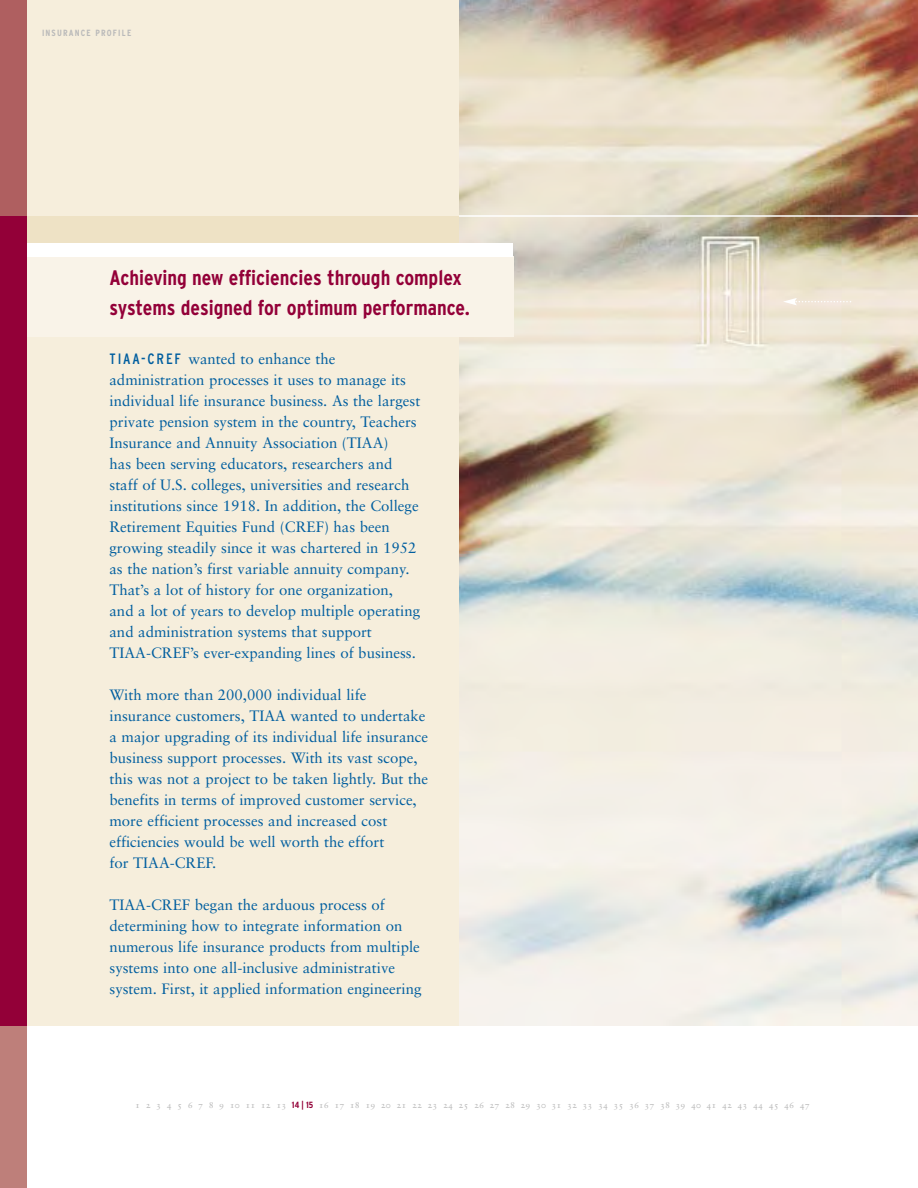
<style>
.page{position:relative;width:918px;height:1188px;background:#fff}
.page>*{position:absolute;margin:0;border:0;box-sizing:border-box;transform-origin:0 0}
.t1{font:700 condensed 21px/30px "Interstate";color:#930038}
.t2{font:15px/21px "Sabon";color:#005e9f}
.t3{font:9px "Sabon Roman SC";color:#bababa}
.t4{font:700 condensed 9px "Interstate";letter-spacing:.13em;color:#bababa}
.s1{font-family:"Interstate";font-stretch:condensed}
.s2{font-family:"Interstate";font-weight:700;font-stretch:condensed;color:#930038}
</style>
<div class="page">
<div style="left:0;top:0;width:918px;height:1026px;background:#f6eedc"></div>
<img style="left:459px;top:0;width:459px;height:1026px">
<div style="left:0;top:0;width:27px;height:1188px;background:#930038"></div>
<div style="left:27px;top:216px;width:432px;height:40px;background:#eee2c5"></div>
<div style="left:27px;top:256px;width:486px;height:82px;background:#f9f3e8"></div>
<div style="left:27px;top:243px;width:486px;height:13px;background:#fff"></div>
<div style="left:0;top:1026px;width:27px;height:162px;background:#be7f7a"></div>
<div style="left:0;top:0;width:27px;height:216px;background:#af5f60"></div>
<hr style="left:459px;top:215px;width:459px;height:2px;background:#fff">
<svg style="left:783px;top:298px;width:68px;height:7px"></svg>
<p class="t4" style="left:42px;top:29px;width:91px">INSURANCE PROFILE</p>
<h1 class="t1" style="left:110px;top:264px;width:362px">Achieving new efficiencies through complex systems designed for optimum performance.</h1>
<p class="t2" style="left:110px;top:350px;width:312px"><span class="s1">TIAA-CREF</span> wanted to enhance the administration processes it uses to manage its individual life insurance business. As the largest private pension system in the country, Teachers Insurance and Annuity Association (TIAA)<br>has been serving educators, researchers and staff of U.S. colleges, universities and research institutions since 1918. In addition, the College Retirement Equities Fund (CREF) has been growing steadily since it was chartered in 1952 as the nation’s first variable annuity company.<br>That’s a lot of history for one organization, and a lot of years to develop multiple operating and administration systems that support TIAA-CREF’s ever-expanding lines of business.</p>
<p class="t2" style="left:110px;top:686px;width:320px">With more than 200,000 individual life insurance customers, TIAA wanted to undertake a major upgrading of its individual life insurance business support processes. With its vast scope, this was not a project to be taken lightly. But the benefits in terms of improved customer service, more efficient processes and increased cost efficiencies would be well worth the effort<br>for TIAA-CREF.</p>
<p class="t2" style="left:110px;top:896px;width:314px">TIAA-CREF began the arduous process of determining how to integrate information on numerous life insurance products from multiple systems into one all-inclusive administrative system. First, it applied information engineering</p>
<p class="t3" style="left:135px;top:1101px;width:676px">1 2 3 4 5 6 7 8 9 10 11 12 13 <span class="s2">14 | 15</span> 16 17 18 19 20 21 22 23 24 25 26 27 28 29 30 31 32 33 34 35 36 37 38 39 40 41 42 43 44 45 46 47</p>
</div>
